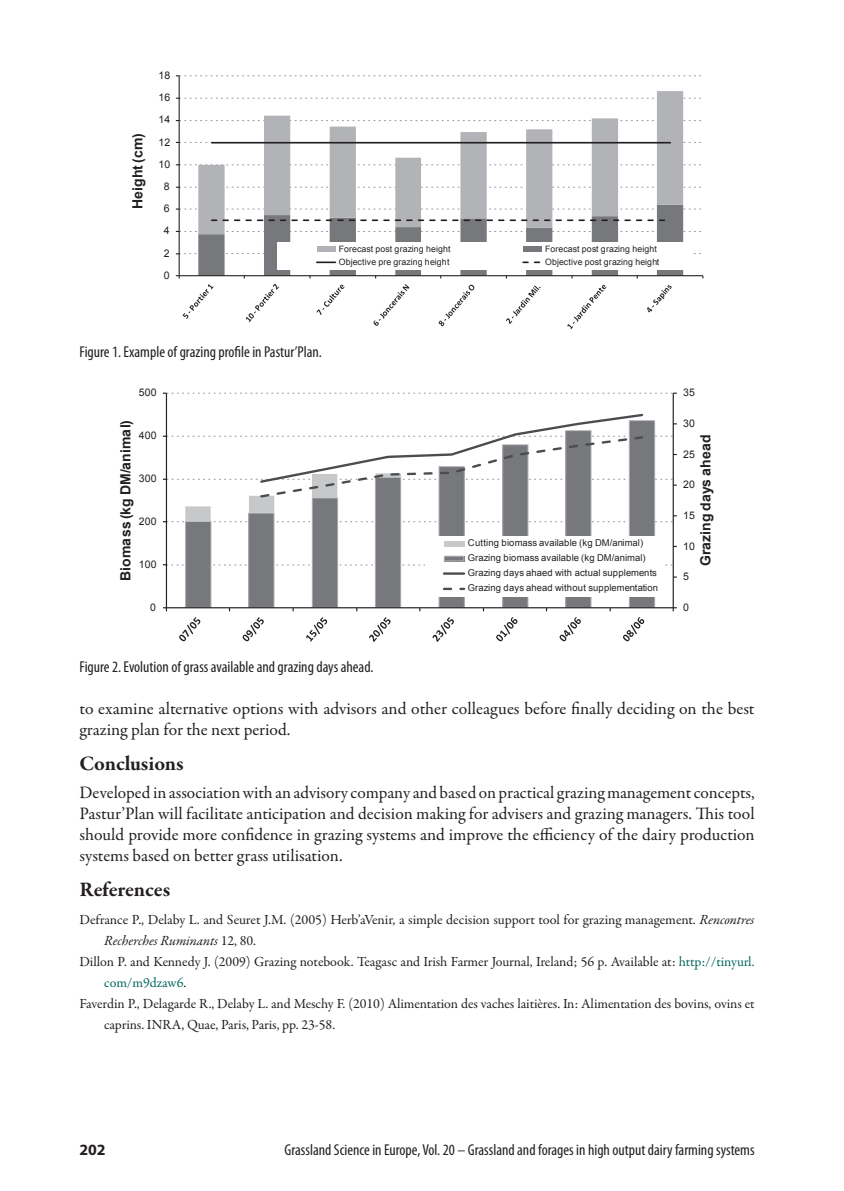
<style>
.page{position:relative;width:844px;height:1191px;background:#fff}
.page>*{position:absolute;margin:0;border:0;box-sizing:border-box;transform-origin:0 0}
.t1{font:700 21px "Garamond Premr Pro";letter-spacing:-.005em;color:#231f20}
.t2{font:17.5px/21px "Garamond Premr Pro";color:#231f20}
.t3{font:condensed 15.75px "Myriad Pro";color:#231f20}
.t4{font:700 15.75px "Myriad Pro";color:#231f20}
.t5{font:14px "Garamond Premr Pro";letter-spacing:-.005em;color:#231f20}
.t6{font:700 14px "Arial";letter-spacing:.02em;color:#231f20}
.t7{font:italic 14px "Garamond Premr Pro";letter-spacing:-.01em;color:#231f20}
.t8{font:14px "Garamond Premr Pro";letter-spacing:-.005em;color:#00665d}
.t9{font:10.5px "Arial";letter-spacing:.02em;color:#231f20}
.t10{font:9.45px/15px "Arial";letter-spacing:.005em;color:#231f20}
.t11{font:8.75px "Arial";letter-spacing:.02em;color:#231f20}
.s1{font-style:italic}
.s2{font-style:normal}
.s3{color:#00665d}
.s4{color:#231f20}
</style>
<div class="page">
<svg style="left:198px;top:91px;width:485px;height:114px"></svg>
<hr style="left:178px;top:76px;width:2px;height:200px;background:#231f20">
<svg style="left:176px;top:187px;width:525px;height:1px"></svg>
<svg style="left:176px;top:164px;width:525px;height:1px"></svg>
<svg style="left:176px;top:142px;width:525px;height:1px"></svg>
<svg style="left:176px;top:120px;width:525px;height:1px"></svg>
<svg style="left:176px;top:98px;width:525px;height:1px"></svg>
<svg style="left:176px;top:75px;width:525px;height:1px"></svg>
<hr style="left:212px;top:142px;width:458px;height:1px;background:#231f20">
<svg style="left:183px;top:284px;width:30px;height:35px"></svg>
<svg style="left:246px;top:284px;width:33px;height:38px"></svg>
<svg style="left:316px;top:285px;width:28px;height:30px"></svg>
<svg style="left:373px;top:284px;width:36px;height:42px"></svg>
<svg style="left:438px;top:285px;width:36px;height:41px"></svg>
<svg style="left:506px;top:285px;width:34px;height:39px"></svg>
<svg style="left:567px;top:285px;width:39px;height:44px"></svg>
<svg style="left:647px;top:285px;width:24px;height:27px"></svg>
<svg style="left:176px;top:205px;width:527px;height:73px"></svg>
<div style="left:185px;top:521px;width:26px;height:86px;background:#76787b"></div>
<div style="left:185px;top:521px;width:26px;height:87px;border:1px solid #b2b3b7"></div>
<div style="left:248px;top:513px;width:26px;height:94px;background:#76787b"></div>
<div style="left:248px;top:513px;width:26px;height:95px;border:1px solid #b2b3b7"></div>
<div style="left:312px;top:498px;width:25px;height:109px;background:#76787b"></div>
<div style="left:312px;top:497px;width:26px;height:111px;border:1px solid #b2b3b7"></div>
<div style="left:375px;top:477px;width:25px;height:130px;background:#76787b"></div>
<div style="left:375px;top:477px;width:26px;height:131px;border:1px solid #b2b3b7"></div>
<div style="left:439px;top:466px;width:25px;height:141px;background:#76787b"></div>
<div style="left:438px;top:466px;width:26px;height:142px;border:1px solid #b2b3b7"></div>
<div style="left:502px;top:445px;width:26px;height:162px;background:#76787b"></div>
<div style="left:502px;top:444px;width:26px;height:164px;border:1px solid #b2b3b7"></div>
<div style="left:565px;top:430px;width:26px;height:177px;background:#76787b"></div>
<div style="left:565px;top:430px;width:26px;height:178px;border:1px solid #b2b3b7"></div>
<div style="left:629px;top:420px;width:25px;height:187px;background:#76787b"></div>
<div style="left:629px;top:420px;width:25px;height:188px;border:1px solid #b2b3b7"></div>
<hr style="left:672px;top:393px;width:1px;height:215px;background:#231f20">
<hr style="left:166px;top:393px;width:1px;height:215px;background:#231f20">
<svg style="left:163px;top:564px;width:510px;height:1px"></svg>
<svg style="left:163px;top:392px;width:513px;height:2px"></svg>
<hr style="left:166px;top:607px;width:507px;height:1px;background:#231f20">
<svg style="left:163px;top:607px;width:4px;height:4px"></svg>
<svg style="left:672px;top:607px;width:4px;height:4px"></svg>
<svg style="left:163px;top:412px;width:513px;height:110px"></svg>
<svg style="left:179px;top:617px;width:21px;height:24px"></svg>
<svg style="left:242px;top:617px;width:22px;height:24px"></svg>
<svg style="left:306px;top:617px;width:21px;height:24px"></svg>
<svg style="left:369px;top:617px;width:21px;height:25px"></svg>
<svg style="left:432px;top:617px;width:22px;height:25px"></svg>
<svg style="left:496px;top:617px;width:21px;height:24px"></svg>
<svg style="left:559px;top:617px;width:21px;height:24px"></svg>
<svg style="left:623px;top:617px;width:21px;height:24px"></svg>
<div style="left:425px;top:536px;width:238px;height:60px;background:#fff"></div>
<div style="left:444px;top:540px;width:20px;height:6px;background:#c7c8ca"></div>
<div style="left:444px;top:556px;width:20px;height:5px;background:#76787b"></div>
<div style="left:444px;top:556px;width:20px;height:5px;border:1px solid #b2b3b7"></div>
<hr style="left:444px;top:572px;width:20px;height:3px;background:#4b4c4d">
<svg style="left:444px;top:588px;width:20px;height:2px"></svg>
<p class="t9" style="left:158px;top:68px;width:13px">18</p>
<p class="t9" style="left:158px;top:91px;width:13px">16</p>
<p class="t6" style="left:128px;top:209px;width:78px;rotate:-90deg">Height(cm)</p>
<p class="t9" style="left:158px;top:113px;width:13px">14</p>
<p class="t9" style="left:158px;top:135px;width:13px">12</p>
<p class="t9" style="left:158px;top:157px;width:13px">10</p>
<p class="t9" style="left:164px;top:179px;width:7px">8</p>
<p class="t9" style="left:164px;top:202px;width:7px">6</p>
<p class="t9" style="left:164px;top:224px;width:7px">4</p>
<p class="t9" style="left:164px;top:246px;width:7px">2</p>
<p class="t9" style="left:164px;top:268px;width:7px">0</p>
<p class="t11" style="left:339px;top:243px;width:113px">Forecast post grazing height</p>
<p class="t11" style="left:545px;top:243px;width:113px">Forecast post grazing height</p>
<p class="t11" style="left:339px;top:256px;width:112px">Objective pre grazing height</p>
<p class="t11" style="left:545px;top:256px;width:116px">Objective post grazing height</p>
<p class="t3" style="left:79px;top:342px;width:244px">Figure 1. Example of grazing profile in Pastur’Plan.</p>
<p class="t9" style="left:139px;top:386px;width:19px">500</p>
<p class="t6" style="left:116px;top:581px;width:162px;rotate:-90deg">Biomass (kg DM/animal)</p>
<p class="t9" style="left:139px;top:429px;width:19px">400</p>
<p class="t9" style="left:139px;top:472px;width:19px">300</p>
<p class="t9" style="left:139px;top:514px;width:19px">200</p>
<p class="t9" style="left:139px;top:557px;width:19px">100</p>
<p class="t9" style="left:150px;top:600px;width:7px">0</p>
<p class="t3" style="left:79px;top:657px;width:295px">Figure 2. Evolution of grass available and grazing days ahead.</p>
<p class="t10" style="left:468px;top:535px;width:192px">Cutting biomass available (kg DM/animal)<br>Grazing biomass available (kg DM/animal)<br>Grazing days ahaed with actual supplements Grazing days ahead without supplementation</p>
<p class="t9" style="left:683px;top:386px;width:13px">35</p>
<p class="t9" style="left:683px;top:416px;width:13px">30</p>
<p class="t6" style="left:696px;top:566px;width:133px;rotate:-90deg">Grazing days ahead</p>
<p class="t9" style="left:683px;top:447px;width:13px">25</p>
<p class="t9" style="left:683px;top:478px;width:13px">20</p>
<p class="t9" style="left:683px;top:508px;width:13px">15</p>
<p class="t9" style="left:683px;top:539px;width:13px">10</p>
<p class="t9" style="left:683px;top:570px;width:7px">5</p>
<p class="t9" style="left:683px;top:600px;width:7px">0</p>
<p class="t2" style="left:79px;top:698px;width:676px">to examine alternative options with advisors and other colleagues before finally deciding on the best grazing plan for the next period.</p>
<p class="t1" style="left:79px;top:751px;width:106px">Conclusions</p>
<p class="t2" style="left:79px;top:782px;width:676px;text-align:justify">Developed in association with an advisory company and based on practical grazing management concepts, Pastur’Plan will facilitate anticipation and decision making for advisers and grazing managers. This tool should provide more confidence in grazing systems and improve the efficiency of the dairy production systems based on better grass utilisation.</p>
<p class="t1" style="left:79px;top:877px;width:92px">References</p>
<p class="t5" style="left:79px;top:911px;width:676px">Defrance P., Delaby L. and Seuret J.M. (2005) Herb’aVenir, a simple decision support tool for grazing management. <span class="s1">Rencontres</span></p>
<p class="t7" style="left:104px;top:932px;width:153px">Recherches Ruminants <span class="s2">12, 80.</span></p>
<p class="t5" style="left:79px;top:953px;width:676px">Dillon P. and Kennedy J. (2009) Grazing notebook. Teagasc and Irish Farmer Journal, Ireland; 56 p. Available at: <span class="s3">http://tinyurl.</span></p>
<p class="t8" style="left:104px;top:974px;width:83px">com/m9dzaw6<span class="s4">.</span></p>
<p class="t5" style="left:79px;top:995px;width:676px">Faverdin P., Delagarde R., Delaby L. and Meschy F. (2010) Alimentation des vaches laitières. In: Alimentation des bovins, ovins et</p>
<p class="t5" style="left:104px;top:1016px;width:232px">caprins. INRA, Quae, Paris, Paris, pp. 23-58.</p>
<p class="t4" style="left:79px;top:1139px;width:28px">202</p>
<p class="t3" style="left:284px;top:1140px;width:471px">Grassland Science in Europe, Vol. 20 – Grassland and forages in high output dairy farming systems</p>
</div>
